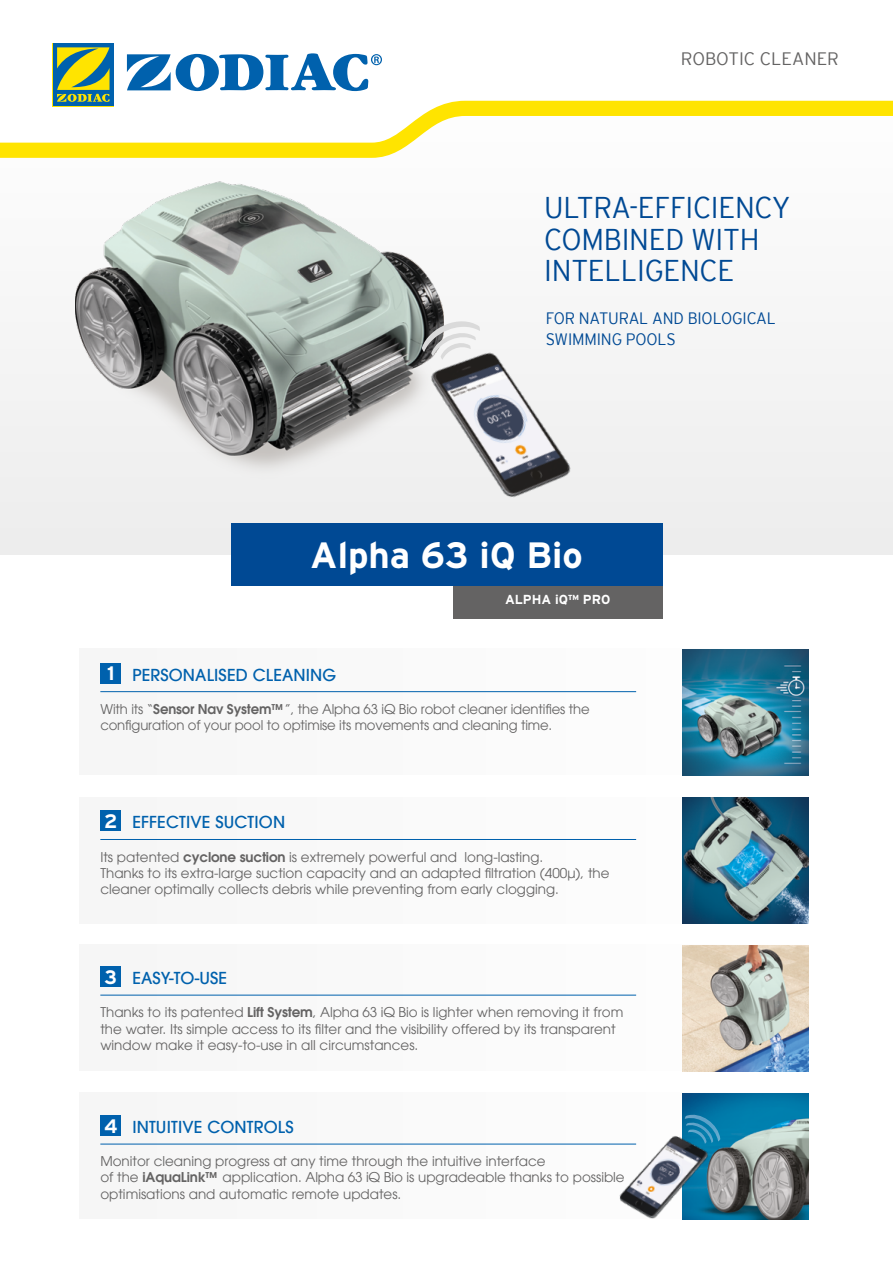
<style>
.page{position:relative;width:893px;height:1263px;background:#fff}
.page>*{position:absolute;margin:0;border:0;box-sizing:border-box;transform-origin:0 0}
.t1{font:700 36.6px "Interstate";color:#fff}
.t2{font:300 30px/31.5px "Interstate";letter-spacing:-.01em;color:#004994;scale:.96 1}
.t3{font:300 18px "Interstate";color:#646363}
.t4{font:500 16.5px "Avant Garde LT";letter-spacing:.01em;color:#0061ad}
.t5{font:300 16.5px/21px "Interstate";letter-spacing:-.01em;color:#004994;scale:.96 1}
.t6{font:13.5px/16.2px "Avant Garde LT";color:#646363}
.t7{font:700 13.05px "Interstate";color:#fff}
.s1{font-family:"Interstate";font-weight:700;font-size:19.5px;color:#fff}
.s2{font-weight:600}
</style>
<div class="page">
<div style="left:0;top:93px;width:893px;height:461px;background:#f5f5f5"></div>
<svg style="left:0;top:101px;width:893px;height:57px;fill:#fffdfd"></svg>
<svg style="left:127px;top:53px;width:255px;height:38px"></svg>
<svg style="left:52px;top:43px;width:62px;height:63px"></svg>
<div style="left:53px;top:43px;width:60px;height:63px;background:#0061ad"></div>
<svg style="left:57px;top:47px;width:53px;height:55px"></svg>
<div style="left:79px;top:1092px;width:730px;height:126px;background:#f9f9f9"></div>
<div style="left:79px;top:944px;width:730px;height:126px;background:#f9f9f9"></div>
<div style="left:79px;top:797px;width:730px;height:126px;background:#f9f9f9"></div>
<hr style="left:100px;top:839px;width:536px;height:1px;background:#0061ad">
<div style="left:100px;top:810px;width:21px;height:21px;background:#0061ad"></div>
<hr style="left:100px;top:995px;width:536px;height:1px;background:#0061ad">
<div style="left:100px;top:966px;width:21px;height:21px;background:#0061ad"></div>
<div style="left:453px;top:586px;width:209px;height:32px;background:#646363"></div>
<div style="left:231px;top:523px;width:431px;height:63px;background:#004994"></div>
<div style="left:79px;top:648px;width:730px;height:126px;background:#f9f9f9"></div>
<hr style="left:100px;top:1144px;width:536px;height:1px;background:#0061ad">
<div style="left:100px;top:1115px;width:21px;height:21px;background:#0061ad"></div>
<hr style="left:100px;top:691px;width:536px;height:1px;background:#0061ad">
<div style="left:100px;top:662px;width:21px;height:21px;background:#0061ad"></div>
<img style="left:724px;top:1094px;width:85px;height:126px">
<img style="left:682px;top:945px;width:127px;height:126px">
<img style="left:682px;top:797px;width:127px;height:126px">
<img style="left:682px;top:649px;width:127px;height:127px">
<img style="left:606px;top:1142px;width:118px;height:78px">
<img style="left:75px;top:182px;width:369px;height:290px">
<svg style="left:422px;top:314px;width:58px;height:20px"></svg>
<img style="left:394px;top:334px;width:177px;height:164px">
<svg style="left:667px;top:1094px;width:75px;height:64px"></svg>
<h3 class="t3" style="left:681px;top:49px;width:160px">ROBOTIC CLEANER</h3>
<h2 class="t2" style="left:544px;top:192px;width:258px">ULTRA-EFFICIENCY<br>COMBINED WITH<br>INTELLIGENCE</h2>
<p class="t5" style="left:546px;top:307px;width:241px">FOR NATURAL AND BIOLOGICAL<br>SWIMMING POOLS</p>
<h1 class="t1" style="left:310px;top:534px;width:274px">Alpha 63 iQ Bio</h1>
<p class="t7" style="left:505px;top:592px;width:107px">ALPHA iQ™ PRO</p>
<p class="t4" style="left:107px;top:664px;width:231px"><span class="s1">1</span> PERSONALISED CLEANING</p>
<p class="t6" style="left:100px;top:701px;width:491px">With its “<span class="s2">Sensor Nav System™</span>”, the Alpha 63 iQ Bio robot cleaner identifies the configuration of your pool to optimise its movements and cleaning time.</p>
<p class="t4" style="left:104px;top:812px;width:183px"><span class="s1">2</span> EFFECTIVE SUCTION</p>
<p class="t6" style="left:100px;top:849px;width:511px">Its patented <span class="s2">cyclone suction</span> is extremely powerful and long-lasting.<br>Thanks to its extra-large suction capacity and an adapted filtration (400µ), the cleaner optimally collects debris while preventing from early clogging.</p>
<p class="t4" style="left:105px;top:968px;width:124px"><span class="s1">3</span> EASY-TO-USE</p>
<p class="t6" style="left:100px;top:1004px;width:524px">Thanks to its patented <span class="s2">Lift System</span>, Alpha 63 iQ Bio is lighter when removing it from the water. Its simple access to its filter and the visibility offered by its transparent window make it easy-to-use in all circumstances.</p>
<p class="t4" style="left:104px;top:1117px;width:191px"><span class="s1">4</span> INTUITIVE CONTROLS</p>
<p class="t6" style="left:100px;top:1153px;width:526px">Monitor cleaning progress at any time through the intuitive interface<br>of the <span class="s2">iAquaLink™</span> application. Alpha 63 iQ Bio is upgradeable thanks to possible optimisations and automatic remote updates.</p>
</div>
